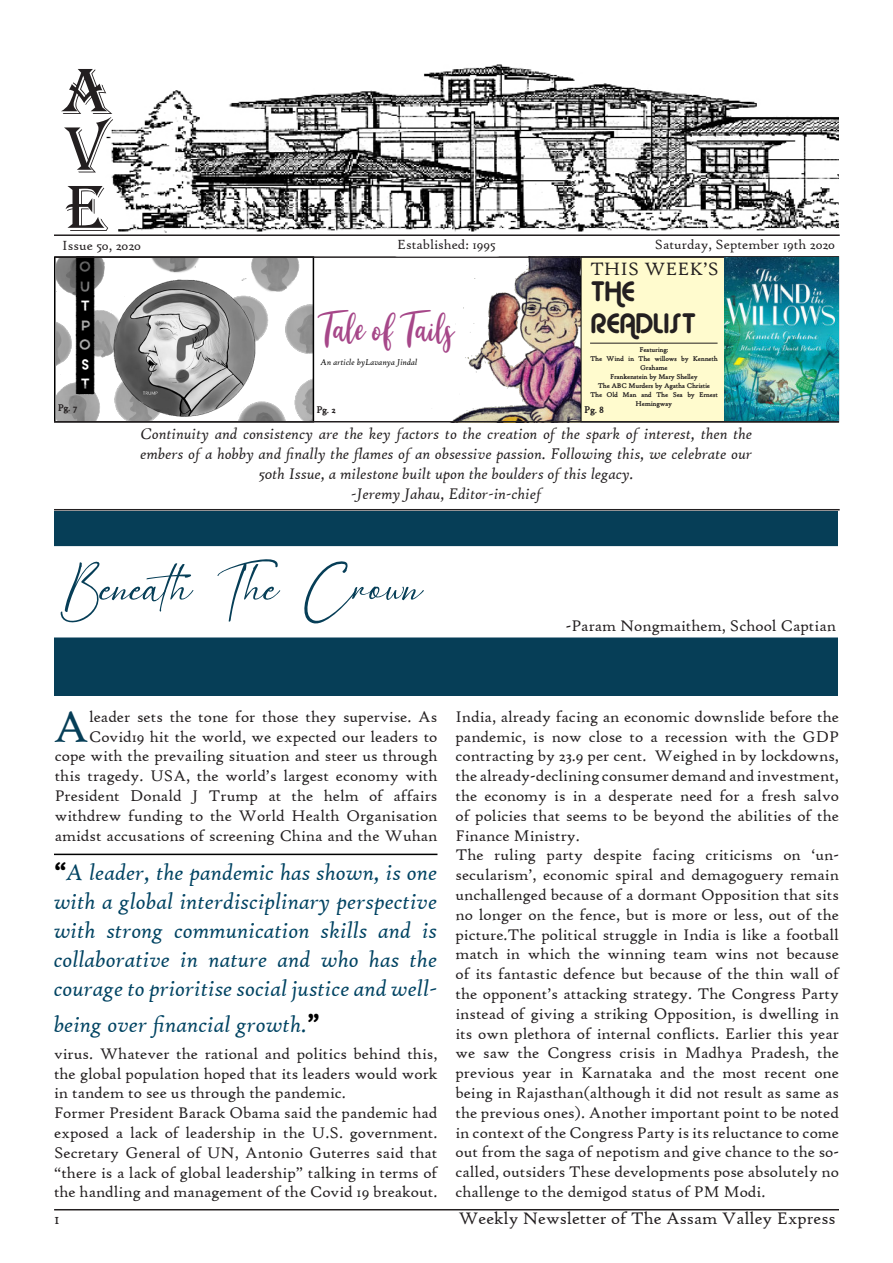
<style>
.page{position:relative;width:893px;height:1263px;background:#fff}
.page>*{position:absolute;margin:0;border:0;box-sizing:border-box;transform-origin:0 0}
.t1{font:67.5px "Algerian";color:#231f20}
.t2{font:63px "Hellstand";color:#063e57}
.t3{font:47.1px "High Tower Text";color:#063e57}
.t4{font:31.5px "Alesandra";color:#a64789}
.t5{font:28.05px "Alba";color:#231f20}
.t6{font:italic 24px/28.8px "High Tower Text";color:#004362;text-align:justify}
.t7{font:21px "Joe Jack";color:#000}
.t8{font:19.2px "High Tower Text";color:#231f20}
.t9{font:18px "High Tower Text";color:#231f20}
.t10{font:16.5px/19.8px "High Tower Text";color:#231f20;text-align:justify}
.t11{font:italic 16.5px/19.8px "High Tower Text";color:#231f20;text-align:center}
.t12{font:14.25px "High Tower Text";color:#231f20}
.t13{font:700 10.5px "High Tower Text";color:#231f20}
.t14{font:italic 9px "High Tower Text";color:#000}
.t15{font:700 7.5px/9px "High Tower Text";color:#231f20;text-align:center}
.s1{font-weight:700;font-style:normal;font-size:30px;color:#000}
</style>
<div class="page">
<img style="left:57px;top:259px;width:254px;height:160px">
<div style="left:54px;top:256px;width:260px;height:166px;border:2px solid #000"></div>
<img style="left:445px;top:258px;width:136px;height:163px">
<div style="left:581px;top:256px;width:258px;height:166px;background:#fffbce"></div>
<img style="left:106px;top:64px;width:732px;height:168px">
<hr style="left:55px;top:256px;width:783px;height:2px;background:#231f20">
<hr style="left:54px;top:234px;width:786px;height:2px;background:#231f20">
<div style="left:55px;top:237px;width:101px;height:17px;border:2px solid #fff;border-radius:8px"></div>
<div style="left:388px;top:237px;width:118px;height:19px;border:2px solid #fff;border-radius:9px"></div>
<hr style="left:590px;top:343px;width:128px;height:1px;background:#231f20">
<hr style="left:54px;top:1209px;width:785px;height:1px;background:#231f20">
<img style="left:724px;top:258px;width:114px;height:163px">
<hr style="left:54px;top:421px;width:785px;height:1px;background:#231f20">
<hr style="left:54px;top:509px;width:786px;height:1px;background:#231f20">
<div style="left:54px;top:512px;width:783px;height:184px;background:#063e57"></div>
<div style="left:53px;top:546px;width:787px;height:91px;background:#fff;border:2px solid #fff"></div>
<hr style="left:54px;top:854px;width:383px;height:1px;background:#000">
<p class="t1" style="left:61px;top:54px;width:53px">A</p>
<p class="t1" style="left:66px;top:113px;width:43px">V</p>
<p class="t1" style="left:66px;top:171px;width:43px">E</p>
<p class="t12" style="left:62px;top:237px;width:80px">Issue 50, 2020</p>
<p class="t12" style="left:397px;top:236px;width:100px">Established: 1995</p>
<p class="t12" style="left:655px;top:236px;width:182px">Saturday, September 19th 2020</p>
<p class="t7" style="left:76px;top:256px;width:21px">O</p>
<p class="t7" style="left:76px;top:276px;width:21px">U</p>
<p class="t7" style="left:76px;top:295px;width:21px">T</p>
<p class="t7" style="left:76px;top:315px;width:21px">P</p>
<p class="t7" style="left:76px;top:334px;width:21px">O</p>
<p class="t7" style="left:76px;top:354px;width:21px">S</p>
<p class="t7" style="left:76px;top:373px;width:21px">T</p>
<p class="t8" style="left:590px;top:257px;width:130px">THIS WEEK’S</p>
<p class="t5" style="left:590px;top:275px;width:46px">THE</p>
<p class="t5" style="left:590px;top:306px;width:107px">READLIST</p>
<p class="t15" style="left:639px;top:345px;width:30px">Featuring:</p>
<p class="t15" style="left:590px;top:354px;width:129px">The Wind in The willows by Kenneth<br>Grahame</p>
<p class="t15" style="left:610px;top:372px;width:89px">Frankenstein by Mary Shelley</p>
<p class="t15" style="left:598px;top:381px;width:114px">The ABC Murders by Agatha Christie</p>
<p class="t15" style="left:590px;top:390px;width:129px">The Old Man and The Sea by Ernest<br>Hemingway</p>
<p class="t4" style="left:318px;top:311px;width:138px">Tale of Tails</p>
<p class="t14" style="left:320px;top:357px;width:99px">An article byLavanya Jindal</p>
<p class="t13" style="left:58px;top:402px;width:21px">Pg. 7</p>
<p class="t13" style="left:316px;top:403px;width:20px">Pg. 2</p>
<p class="t13" style="left:584px;top:403px;width:21px">Pg. 8</p>
<p class="t11" style="left:141px;top:424px;width:613px">Continuity and consistency are the key factors to the creation of the spark of interest, then the embers of a hobby and finally the flames of an obsessive passion. Following this, we celebrate our<br>50th Issue, a milestone built upon the boulders of this legacy.</p>
<p class="t11" style="left:351px;top:484px;width:192px">-Jeremy Jahau, Editor-in-chief</p>
<p class="t2" style="left:61px;top:540px;width:363px">Beneath The Crown</p>
<p class="t10" style="left:566px;top:616px;width:272px">-Param Nongmaithem, School Captian</p>
<p class="t10" style="left:55px;top:707px;width:384px;text-align:right">leader sets the tone for those they supervise. As Covid19 hit the world, we expected our leaders to cope with the prevailing situation and steer us through this tragedy. USA, the world’s largest economy with President Donald J Trump at the helm of affairs withdrew funding to the World Health Organisation amidst accusations of screening China and the Wuhan</p>
<p class="t3" style="left:53px;top:699px;width:37px">A</p>
<p class="t6" style="left:54px;top:858px;width:385px"><span class="s1">“</span>A leader, the pandemic has shown, is one with a global interdisciplinary perspective with strong communication skills and is collaborative in nature and who has the courage to prioritise social justice and well-</p>
<p class="t6" style="left:54px;top:1009px;width:267px">being over financial growth.<span class="s1">”</span></p>
<p class="t10" style="left:54px;top:1044px;width:385px">virus. Whatever the rational and politics behind this, the global population hoped that its leaders would work in tandem to see us through the pandemic.</p>
<p class="t10" style="left:54px;top:1103px;width:385px">Former President Barack Obama said the pandemic had exposed a lack of leadership in the U.S. government.<br>Secretary General of UN, Antonio Guterres said that “there is a lack of global leadership” talking in terms of the handling and management of the Covid 19 breakout.</p>
<p class="t10" style="left:455px;top:707px;width:385px">India, already facing an economic downslide before the pandemic, is now close to a recession with the GDP contracting by 23.9 per cent. Weighed in by lockdowns, the already-declining consumer demand and investment, the economy is in a desperate need for a fresh salvo of policies that seems to be beyond the abilities of the Finance Ministry.</p>
<p class="t10" style="left:455px;top:845px;width:385px">The ruling party despite facing criticisms on ‘un&shy;secularism’, economic spiral and demagoguery remain unchallenged because of a dormant Opposition that sits no longer on the fence, but is more or less, out of the picture.The political struggle in India is like a football match in which the winning team wins not because of its fantastic defence but because of the thin wall of the opponent’s attacking strategy. The Congress Party instead of giving a striking Opposition, is dwelling in its own plethora of internal conflicts. Earlier this year we saw the Congress crisis in Madhya Pradesh, the previous year in Karnataka and the most recent one being in Rajasthan(although it did not result as same as the previous ones). Another important point to be noted in context of the Congress Party is its reluctance to come out from the saga of nepotism and give chance to the so&shy;called, outsiders These developments pose absolutely no challenge to the demigod status of PM Modi.</p>
<p class="t9" style="left:54px;top:1207px;width:7px">1</p>
<p class="t9" style="left:458px;top:1207px;width:379px">Weekly Newsletter of The Assam Valley Express</p>
</div>
